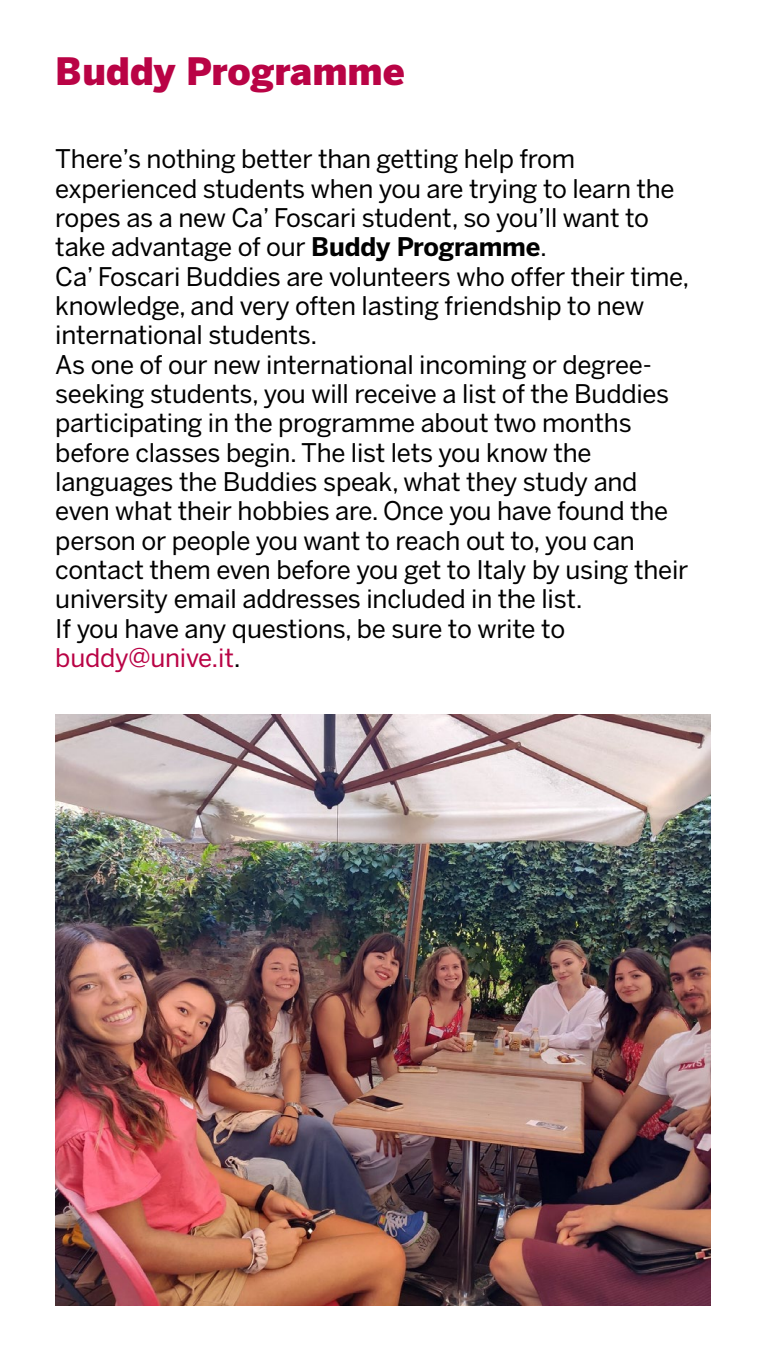
<style>
.page{position:relative;width:766px;height:1361px;background:#fff}
.page>*{position:absolute;margin:0;border:0;box-sizing:border-box;transform-origin:0 0}
.t1{font:900 37.5px "Benton Sans";color:#b90345}
.t2{font:25.5px/29.2px "Benton Sans";letter-spacing:-.01em;color:#000}
.t3{font:25.5px "Benton Sans";letter-spacing:-.01em;color:#b90345}
.s1{font-weight:700}
.s2{color:#000}
</style>
<div class="page">
<img style="left:55px;top:714px;width:655px;height:591px">
<p class="t1" style="left:55px;top:49px;width:351px">Buddy Programme</p>
<p class="t2" style="left:55px;top:144px;width:620px">There’s nothing better than getting help from experienced students when you are trying to learn the ropes as a new Ca’ Foscari student, so you’ll want to take advantage of our <span class="s1">Buddy Programme</span>.</p>
<p class="t2" style="left:55px;top:261px;width:635px">Ca’ Foscari Buddies are volunteers who offer their time, knowledge, and very often lasting friendship to new international students.</p>
<p class="t2" style="left:55px;top:349px;width:634px">As one of our new international incoming or degree&shy;seeking students, you will receive a list of the Buddies participating in the programme about two months before classes begin. The list lets you know the languages the Buddies speak, what they study and even what their hobbies are. Once you have found the person or people you want to reach out to, you can contact them even before you get to Italy by using their university email addresses included in the list.</p>
<p class="t2" style="left:55px;top:613px;width:511px">If you have any questions, be sure to write to</p>
<p class="t3" style="left:55px;top:642px;width:187px">buddy@unive.it<span class="s2">.</span></p>
</div>
